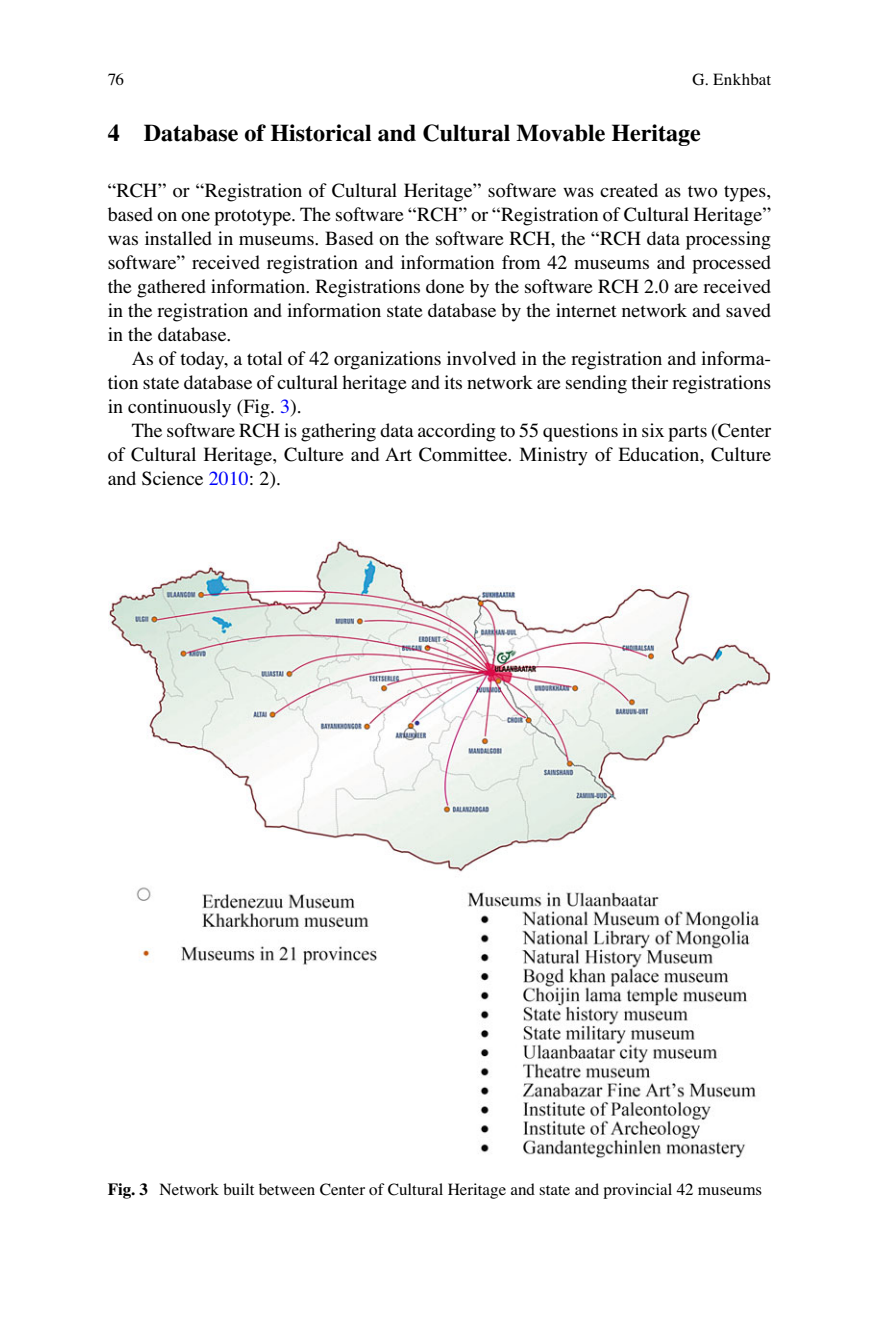
<style>
.page{position:relative;width:879px;height:1333px;background:#fff}
.page>*{position:absolute;margin:0;border:0;box-sizing:border-box;transform-origin:0 0}
.t1{font:700 24px "Mtwkdq Times";color:#000}
.t2{font:20px/24px "Jdrwnb Times";color:#000;text-align:justify}
.t3{font:17px "Jdrwnb Times";color:#000}
.s1{color:#0000fa}
.s2{font-family:"Mtwkdq Times";font-weight:700}
</style>
<div class="page">
<img style="left:108px;top:541px;width:663px;height:617px">
<p class="t3" style="left:108px;top:73px;width:18px">76</p>
<p class="t1" style="left:108px;top:124px;width:594px">4 Database of Historical and Cultural Movable Heritage</p>
<p class="t2" style="left:108px;top:180px;width:665px">“RCH” or “Registration of Cultural Heritage” software was created as two types, based on one prototype. The software “RCH” or “Registration of Cultural Heritage” was installed in museums. Based on the software RCH, the “RCH data processing software” received registration and information from 42 museums and processed the gathered information. Registrations done by the software RCH 2.0 are received in the registration and information state database by the internet network and saved in the database.</p>
<p class="t2" style="left:108px;top:348px;width:665px;text-indent:24px">As of today, a total of 42 organizations involved in the registration and informa&shy;tion state database of cultural heritage and its network are sending their registrations in continuously (Fig. <span class="s1">3</span> ).</p>
<p class="t2" style="left:108px;top:420px;width:665px;text-indent:24px">The software RCH is gathering data according to 55 questions in six parts (Center of Cultural Heritage, Culture and Art Committee. Ministry of Education, Culture and Science <span class="s1">2010</span> : 2).</p>
<p class="t3" style="left:692px;top:73px;width:80px">G. Enkhbat</p>
<p class="t3" style="left:108px;top:1182px;width:656px"><span class="s2">Fig. 3</span> Network built between Center of Cultural Heritage and state and provincial 42 museums</p>
</div>
